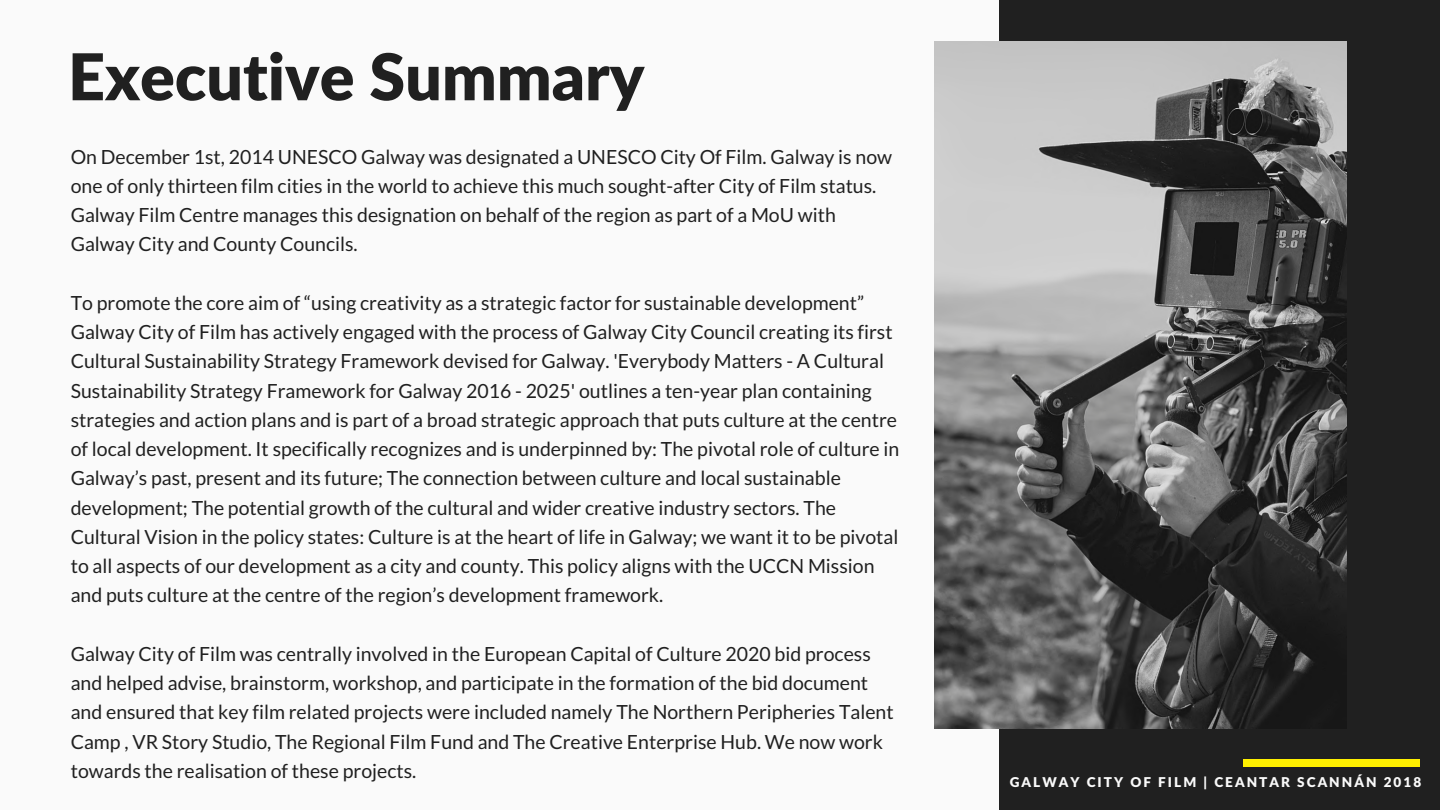
<style>
.page{position:relative;width:1440px;height:810px;background:#fafafa}
.page>*{position:absolute;margin:0;border:0;box-sizing:border-box;transform-origin:0 0}
.t1{font:900 64.5px "Lato Latin";color:#202020}
.t2{font:19.5px/29.2px "Lato";color:#202020}
.t3{font:900 13.5px "Lato Latin";letter-spacing:.15em;color:#fafafa}
</style>
<div class="page">
<div style="left:999px;top:0;width:441px;height:810px;background:#202020"></div>
<img style="left:934px;top:42px;width:413px;height:687px">
<div style="left:1244px;top:759px;width:176px;height:7px;background:#fff000"></div>
<h1 class="t1" style="left:68px;top:37px;width:578px">Executive Summary</h1>
<p class="t2" style="left:71px;top:141px;width:823px">On December 1st, 2014 UNESCO Galway was designated a UNESCO City Of Film. Galway is now one of only thirteen film cities in the world to achieve this much sought-after City of Film status.<br>Galway Film Centre manages this designation on behalf of the region as part of a MoU with Galway City and County Councils.</p>
<p class="t2" style="left:71px;top:288px;width:830px">To promote the core aim of “using creativity as a strategic factor for sustainable development” Galway City of Film has actively engaged with the process of Galway City Council creating its first Cultural Sustainability Strategy Framework devised for Galway. 'Everybody Matters - A Cultural Sustainability Strategy Framework for Galway 2016 - 2025' outlines a ten-year plan containing strategies and action plans and is part of a broad strategic approach that puts culture at the centre of local development. It specifically recognizes and is underpinned by: The pivotal role of culture in Galway’s past, present and its future; The connection between culture and local sustainable development; The potential growth of the cultural and wider creative industry sectors. The Cultural Vision in the policy states: Culture is at the heart of life in Galway; we want it to be pivotal to all aspects of our development as a city and county. This policy aligns with the UCCN Mission and puts culture at the centre of the region’s development framework.</p>
<p class="t2" style="left:71px;top:639px;width:825px">Galway City of Film was centrally involved in the European Capital of Culture 2020 bid process and helped advise, brainstorm, workshop, and participate in the formation of the bid document and ensured that key film related projects were included namely The Northern Peripheries Talent Camp , VR Story Studio, The Regional Film Fund and The Creative Enterprise Hub. We now work towards the realisation of these projects.</p>
<p class="t3" style="left:1010px;top:774px;width:413px">GALWAY CITY OF FILM | CEANTAR SCANNÁN 2018</p>
</div>
